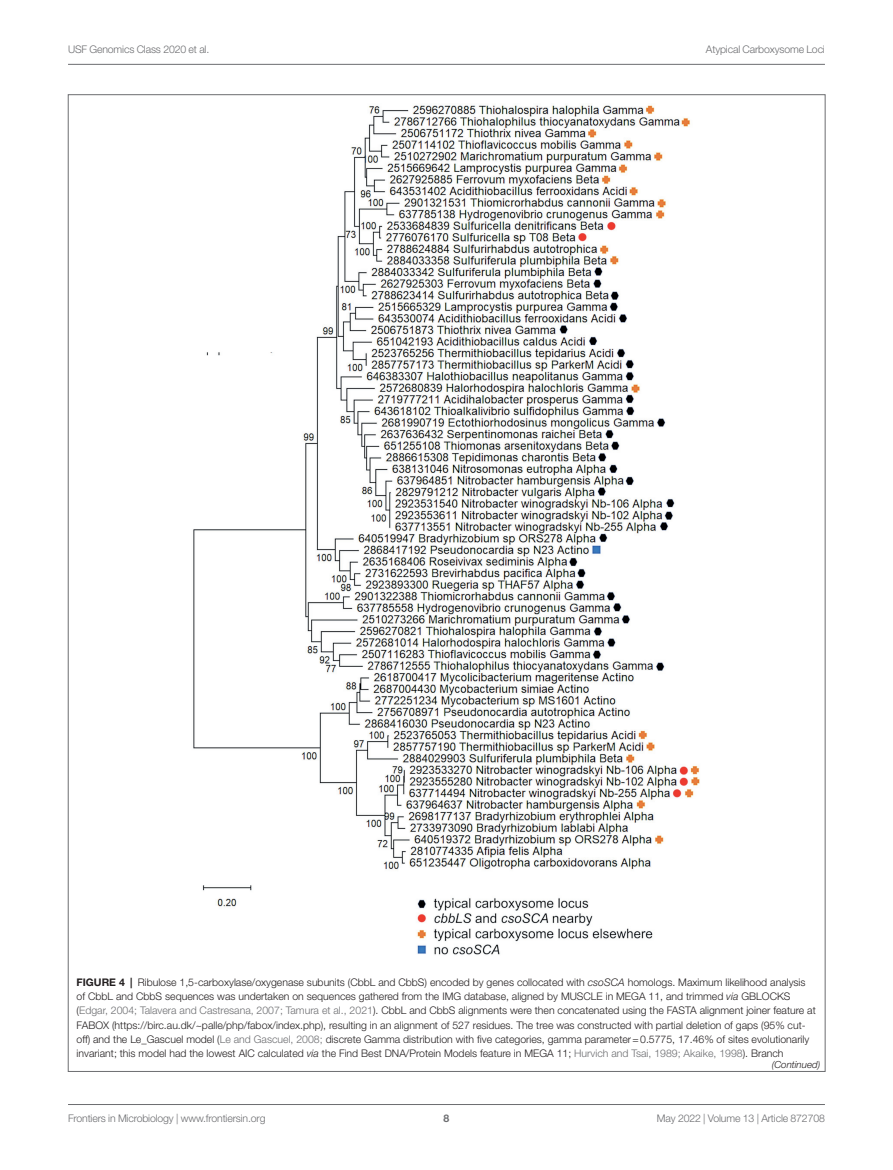
<style>
.page{position:relative;width:893px;height:1170px;background:#fff}
.page>*{position:absolute;margin:0;border:0;box-sizing:border-box;transform-origin:0 0}
.FIG_LEG{font:300 10.5px/14.2px "Helvetica Neue LT Std";color:#231f20}
.t1{font:300 10.5px "Helvetica Neue LT Std";letter-spacing:-.015em;color:#6c6d70}
.t2{font:700 10.5px "Helvetica Neue LT Std";color:#6c6d70}
.TFN_Continued{font:italic 300 9.75px "Helvetica Neue LT Std";color:#231f20}
.s1{font-weight:700}
.s2{font-style:italic}
.s3{color:#6c6d70}
</style>
<div class="page">
<hr style="left:68px;top:64px;width:757px;height:1px;background:#6c6d70">
<hr style="left:68px;top:1104px;width:757px;height:1px;background:#6c6d70">
<img style="left:193px;top:105px;width:507px;height:850px">
<p class="t1" style="left:68px;top:42px;width:143px">USF Genomics Class 2020 et al.</p>
<p class="t1" style="left:706px;top:42px;width:120px">Atypical Carboxysome Loci</p>
<p class="FIG_LEG" style="left:77px;top:974px;width:741px"><span class="s1">FIGURE 4 |</span> Ribulose 1,5-carboxylase/oxygenase subunits (CbbL and CbbS) encoded by genes collocated with <span class="s2">csoSCA</span> homologs. Maximum likelihood analysis of CbbL and CbbS sequences was undertaken on sequences gathered from the IMG database, aligned by MUSCLE in MEGA 11, and trimmed <span class="s2">via</span> GBLOCKS (<span class="s3">Edgar, 2004; Talavera and Castresana, 2007; Tamura et al., 2021</span>). CbbL and CbbS alignments were then concatenated using the FASTA alignment joiner feature at FABOX (https://birc.au.dk/~palle/php/fabox/index.php), resulting in an alignment of 527 residues. The tree was constructed with partial deletion of gaps (95% cut&shy;off) and the Le_Gascuel model (<span class="s3">Le and Gascuel, 2008;</span> discrete Gamma distribution with five categories, gamma parameter=0.5775, 17.46% of sites evolutionarily invariant; this model had the lowest AIC calculated <span class="s2">via</span> the Find Best DNA/Protein Models feature in MEGA 11; <span class="s3">Hurvich and Tsai, 1989; Akaike, 1998</span>). Branch</p>
<p class="TFN_Continued" style="left:772px;top:1058px;width:50px">(Continued)</p>
<p class="t1" style="left:68px;top:1111px;width:199px">Frontiers in Microbiology | www.frontiersin.org</p>
<p class="t2" style="left:444px;top:1111px;width:7px">8</p>
<p class="t1" style="left:657px;top:1111px;width:169px">May 2022 | Volume 13 | Article 872708</p>
</div>
